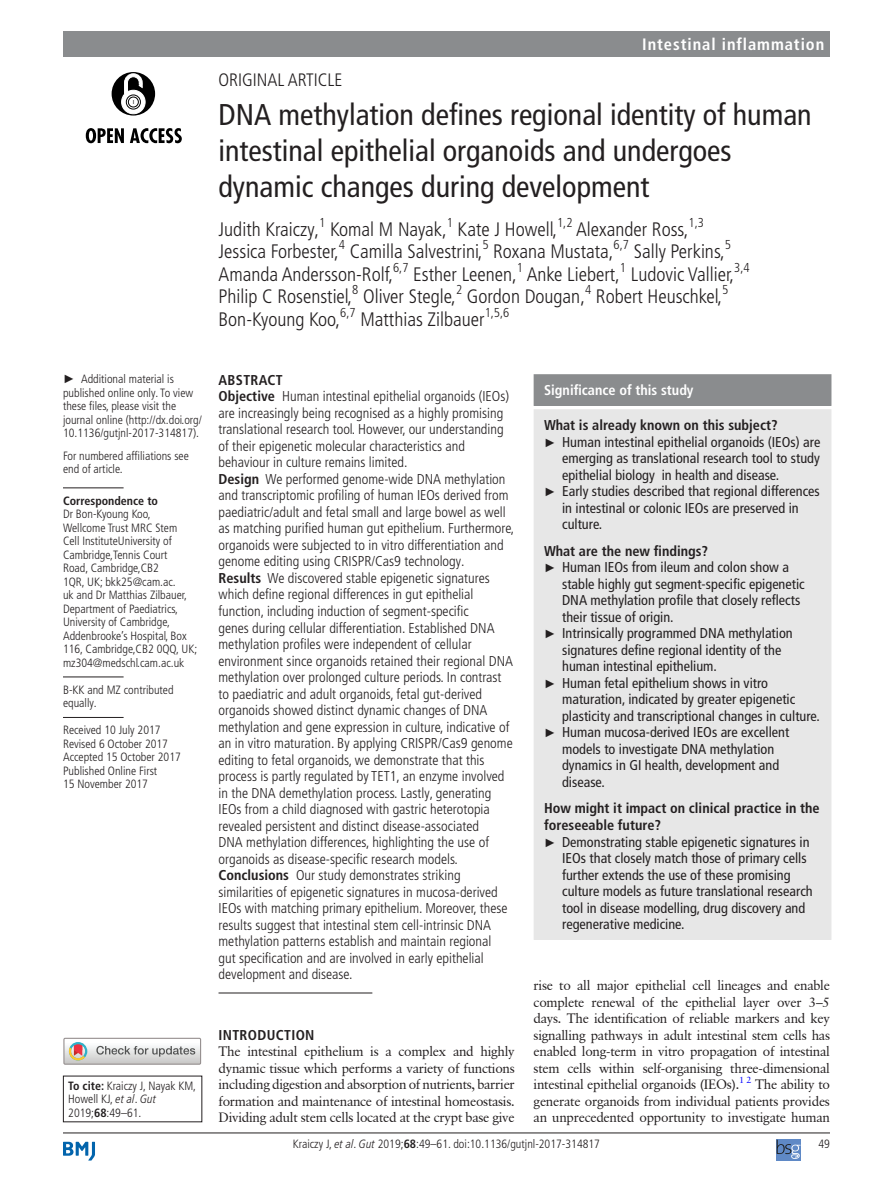
<style>
.page{position:relative;width:893px;height:1191px;background:#fff}
.page>*{position:absolute;margin:0;border:0;box-sizing:border-box;transform-origin:0 0}
.t1{font:condensed 30px/36px "Frutiger LT Pro";color:#231f20}
.t2{font:300 condensed 19.5px/22.5px "Frutiger LT Pro";color:#231f20}
.t3{font:300 condensed 18px "Frutiger LT Pro";color:#231f20}
.t4{font:700 condensed 16.5px "Frutiger LT Pro";letter-spacing:.055em;color:#fff}
.t5{font:300 condensed 14.25px/16.5px "Frutiger LT Pro";color:#231f20}
.t6{font:condensed 14.25px "Frutiger LT Pro";color:#231f20}
.t7{font:700 condensed 14.25px "Frutiger LT Pro";color:#231f20}
.t8{font:700 condensed 14.25px "Frutiger LT Pro";color:#fff}
.t9{font:13.5px/16.5px "Classical Garamond BT";letter-spacing:-.02em;color:#231f20;text-align:justify}
.t10{font:300 condensed 12px/13.5px "Frutiger LT Pro";color:#231f20}
.t11{font:700 condensed 12px "Frutiger LT Pro";color:#231f20}
.s1{font-family:"Arial";font-weight:400;font-stretch:normal}
.s2{font-weight:700}
.s3{font-style:italic}
.s4{font-family:"Arial";font-stretch:normal;font-size:12px}
</style>
<div class="page">
<hr style="left:63px;top:1132px;width:767px;height:1px;background:#231f20">
<svg style="left:776px;top:1139px;width:24px;height:21px"></svg>
<svg style="left:777px;top:1139px;width:23px;height:19px"></svg>
<svg style="left:63px;top:1141px;width:32px;height:19px"></svg>
<div style="left:63px;top:31px;width:767px;height:25px;background:#8a8c8e"></div>
<hr style="left:63px;top:487px;width:61px;height:1px;background:#231f20">
<hr style="left:63px;top:676px;width:61px;height:1px;background:#231f20">
<hr style="left:63px;top:717px;width:61px;height:1px;background:#231f20">
<div style="left:63px;top:1037px;width:138px;height:27px;border:1px solid #969090"></div>
<svg style="left:64px;top:1038px;width:137px;height:26px"></svg>
<hr style="left:219px;top:992px;width:153px;height:1px;background:#231f20">
<div style="left:534px;top:375px;width:297px;height:30px;background:#8a8c8e"></div>
<div style="left:534px;top:374px;width:297px;height:32px;border:2px solid #8a8c8e"></div>
<div style="left:534px;top:410px;width:297px;height:529px;background:#e7e7e7"></div>
<div style="left:534px;top:409px;width:297px;height:531px;border:2px solid #e7e7e7"></div>
<div style="left:112px;top:72px;width:43px;height:43px;background:#000;border-radius:50%"></div>
<svg style="left:121px;top:73px;width:25px;height:41px"></svg>
<div style="left:126px;top:95px;width:15px;height:14px;border:1px solid #000;border-radius:50%"></div>
<div style="left:128px;top:97px;width:11px;height:10px;border:1px solid #000;border-radius:50%"></div>
<svg style="left:86px;top:128px;width:38px;height:15px"></svg>
<svg style="left:130px;top:128px;width:52px;height:15px"></svg>
<p class="t4" style="left:642px;top:34px;width:184px">Intestinal inflammation</p>
<p class="t3" style="left:219px;top:69px;width:125px">Original Article</p>
<h1 class="t1" style="left:219px;top:96px;width:595px">DNA methylation defines regional identity of human intestinal epithelial organoids and undergoes dynamic changes during development</h1>
<p class="t2" style="left:219px;top:218px;width:533px">Judith Kraiczy,<sup>1</sup> Komal M Nayak,<sup>1</sup> Kate J Howell,<sup>1,2</sup> Alexander Ross,<sup>1,3<br></sup>Jessica Forbester,<sup>4</sup> Camilla Salvestrini,<sup>5</sup> Roxana Mustata,<sup>6,7</sup> Sally Perkins,<sup>5<br></sup>Amanda Andersson-Rolf,<sup>6,7</sup> Esther Leenen,<sup>1</sup> Anke Liebert,<sup>1</sup> Ludovic Vallier,<sup>3,4<br></sup>Philip C Rosenstiel,<sup>8</sup> Oliver Stegle,<sup>2</sup> Gordon Dougan,<sup>4</sup> Robert Heuschkel,<sup>5<br></sup>Bon-Kyoung Koo,<sup>6,7</sup> Matthias Zilbauer<sup>1,5,6</sup></p>
<p class="t10" style="left:63px;top:372px;width:140px"><span class="s1">►</span> Additional material is published online only. To view these files, please visit the journal online (http://dx.doi.org/<br>10.1136/gutjnl-2017-314817).</p>
<p class="t10" style="left:63px;top:449px;width:127px">For numbered affiliations see end of article.</p>
<p class="t11" style="left:63px;top:493px;width:97px">Correspondence to</p>
<p class="t10" style="left:63px;top:507px;width:136px">Dr Bon-Kyoung Koo,<br>Wellcome Trust MRC Stem<br>Cell I nstituteUniversity of<br>Cambridge,Tennis Court<br>Road, Cambridge,CB2<br>1QR, UK; bkk25@cam.ac.<br>uk and Dr Matthias Zilbauer,<br>Department of Paediatrics,<br>University of Cambridge,<br>Addenbrooke’s Hospital, Box<br>116, Cambridge,CB2 0QQ, UK; mz304@medschl.cam.ac.uk</p>
<p class="t10" style="left:63px;top:683px;width:112px">B-KK and MZ contributed equally.</p>
<p class="t10" style="left:63px;top:723px;width:119px">Received 10 July 2017<br>Revised 6 October 2017<br>Accepted 15 October 2017<br>Published Online First<br>15 November 2017</p>
<p class="t10" style="left:68px;top:1079px;width:129px"><span class="s2">To cite:</span> Kraiczy J, N ayak KM,<br>Howell KJ, <span class="s3">et al</span>. <span class="s3">Gut<br></span>2019;<span class="s2">68</span>:49–61.</p>
<p class="t5" style="left:219px;top:372px;width:297px"><span class="s2">Abstract<br>Objective</span> Human intestinal epithelial organoids (IEOs) are increasingly being recognised as a highly promising translational research tool. However, our understanding of their epigenetic molecular characteristics and behaviour in culture remains limited.<br><span class="s2">Design</span> We performed genome-wide DNA methylation and transcriptomic profiling of human IEOs derived from paediatric/adult and fetal small and large bowel as well as matching purified human gut epithelium. Furthermore, organoids were subjected to in vitro differentiation and genome editing using CRISPR/Cas9 technology.<br><span class="s2">Results</span> We discovered stable epigenetic signatures which define regional differences in gut epithelial function, including induction of segment-specific<br>genes during cellular differentiation. Established DNA methylation profiles were independent of cellular environment since organoids retained their regional DNA methylation over prolonged culture periods. I n contrast to paediatric and adult organoids, fetal gut-derived organoids showed distinct dynamic changes of DNA methylation and gene expression in culture, indicative of an in vitro maturation. By applying CRISPR/Cas9 genome editing to fetal organoids, we demonstrate that this process is partly regulated by TET 1, an enzyme involved in the DNA demethylation process. Lastly, generating IEOs from a child diagnosed with gastric heterotopia revealed persistent and distinct disease-associated<br>DNA methylation differences, highlighting the use of organoids as disease-specific research models.<br><span class="s2">Conclusions</span> Our study demonstrates striking similarities of epigenetic signatures in mucosa-derived IEOs with matching primary epithelium. Moreover, these results suggest that intestinal stem cell-intrinsic DNA methylation patterns establish and maintain regional<br>gut specification and are involved in early epithelial development and disease.</p>
<p class="t7" style="left:219px;top:1026px;width:66px">Introductio</p>
<p class="t7" style="left:305px;top:1026px;width:11px">n</p>
<p class="t9" style="left:219px;top:1043px;width:298px">The intestinal epithelium is a complex and highly dynamic tissue which performs a variety of functions including digestion and absorption of nutrients, barrier formation and maintenance of intestinal homeostasis.<br>Dividing adult stem cells located at the crypt base give</p>
<p class="t8" style="left:544px;top:382px;width:151px">Significance of this study</p>
<p class="t7" style="left:544px;top:417px;width:235px">What is already known on this subject?</p>
<p class="t6" style="left:544px;top:434px;width:278px"><span class="s4">►</span> Human intestinal epithelial organoids (IEOs) are</p>
<p class="t6" style="left:562px;top:450px;width:259px">emerging as translational research tool to study</p>
<p class="t6" style="left:562px;top:467px;width:219px">epithelial biology in health and disease.</p>
<p class="t6" style="left:544px;top:483px;width:277px"><span class="s4">►</span> Early studies described that regional differences</p>
<p class="t6" style="left:562px;top:500px;width:238px">in intestinal or colonic IEOs are preserved in</p>
<p class="t6" style="left:562px;top:516px;width:42px">culture.</p>
<p class="t7" style="left:544px;top:542px;width:166px">What are the new findings?</p>
<p class="t6" style="left:544px;top:559px;width:246px"><span class="s4">►</span> Human IEOs from ileum and colon show a</p>
<p class="t6" style="left:562px;top:575px;width:244px">stable highly gut segment-specific epigenetic</p>
<p class="t6" style="left:562px;top:592px;width:240px">DNA methylation profile that closely reflects</p>
<p class="t6" style="left:562px;top:608px;width:113px">their tissue of origin.</p>
<p class="t6" style="left:544px;top:625px;width:250px"><span class="s4">►</span> Intrinsically programmed DNA methylation</p>
<p class="t6" style="left:562px;top:641px;width:221px">signatures define regional identity of the</p>
<p class="t6" style="left:562px;top:658px;width:156px">human intestinal epithelium.</p>
<p class="t6" style="left:544px;top:674px;width:226px"><span class="s4">►</span> Human fetal epithelium shows in vitro</p>
<p class="t6" style="left:562px;top:691px;width:235px">maturation, indicated by greater epigenetic</p>
<p class="t6" style="left:562px;top:707px;width:259px">plasticity and transcriptional changes in culture.</p>
<p class="t6" style="left:544px;top:724px;width:247px"><span class="s4">►</span> Human mucosa-derived IEOs are excellent</p>
<p class="t6" style="left:562px;top:740px;width:214px">models to investigate DNA methylation</p>
<p class="t6" style="left:562px;top:757px;width:219px">dynamics in GI health, development and</p>
<p class="t6" style="left:562px;top:773px;width:44px">disease.</p>
<p class="t7" style="left:544px;top:799px;width:277px">How might it impact on clinical practice in the</p>
<p class="t7" style="left:544px;top:817px;width:118px">foreseeable future?</p>
<p class="t6" style="left:544px;top:833px;width:267px"><span class="s4">►</span> Demonstrating stable epigenetic signatures in</p>
<p class="t6" style="left:562px;top:850px;width:246px">IEOs that closely match those of primary cells</p>
<p class="t6" style="left:562px;top:866px;width:230px">further extends the use of these promising</p>
<p class="t6" style="left:562px;top:883px;width:252px">culture models as future translational research</p>
<p class="t6" style="left:562px;top:899px;width:245px">tool in disease modelling, drug discovery and</p>
<p class="t6" style="left:562px;top:916px;width:124px">regenerative medicine.</p>
<p class="t9" style="left:534px;top:977px;width:298px">rise to all major epithelial cell lineages and enable complete renewal of the epithelial layer over 3–5 days. The identification of reliable markers and key signalling pathways in adult intestinal stem cells has enabled long-term in vitro propagation of intestinal stem cells within self-organising three-dimensional intestinal epithelial organoids (IEOs).<sup>1</sup> <sup>2</sup> The ability to generate organoids from individual patients provides an unprecedented opportunity to investigate human</p>
<p class="t10" style="left:293px;top:1136px;width:309px">Kraiczy J, <span class="s3">et al</span>. <span class="s3">Gut</span> 2019;<span class="s2">68</span>:49–61. doi:10.1136/gutjnl-2017-314817</p>
<p class="t10" style="left:818px;top:1136px;width:13px">49</p>
</div>
